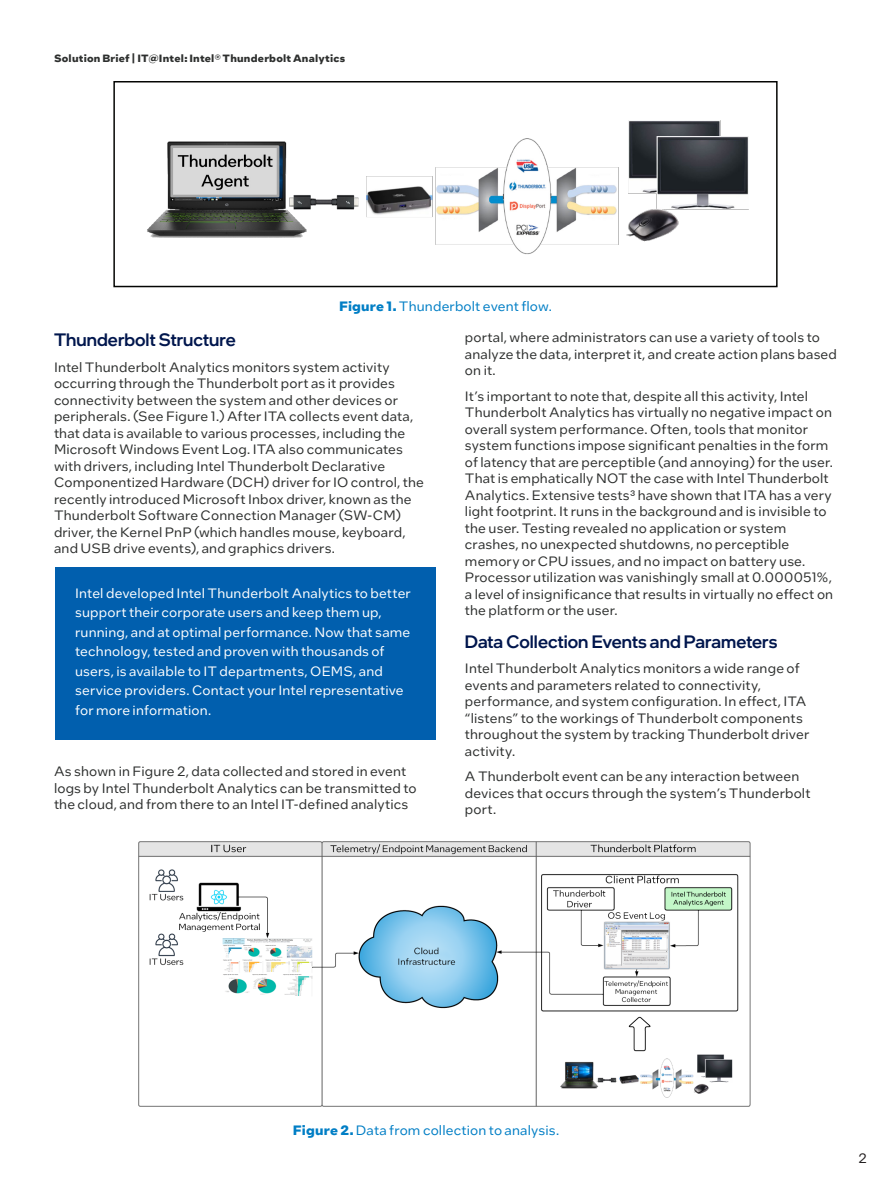
<style>
.page{position:relative;width:891px;height:1188px;background:#fff}
.page>*{position:absolute;margin:0;border:0;box-sizing:border-box;transform-origin:0 0}
.MainCopy___Caption{font:500 18px "Intel One Display";color:#00164d}
.CopyHeaderBlue{font:500 18px "Intel One Display";letter-spacing:.005em;color:#00164d}
.MainCopy___Caption-2{font:13.5px/16.5px "Intel One Text";letter-spacing:.015em;color:#2d2f2e}
.CopyHeaderBlue-2{font:13.5px/19.5px "Intel One Text";letter-spacing:.015em;color:#fff}
.MainCopy___Caption-3{font:13.5px "Intel One Text";letter-spacing:.01em;color:#007ec5}
.t1{font:13.5px "Intel One Text";color:#231f20}
.Document_Header{font:700 10.5px "Intel One Text";letter-spacing:.02em;color:#2d2f2e}
.s1{font-weight:700}
</style>
<div class="page">
<div style="left:55px;top:567px;width:381px;height:172px;background:#015fae"></div>
<img style="left:147px;top:120px;width:602px;height:135px">
<div style="left:113px;top:81px;width:665px;height:206px;border:2px solid #040503"></div>
<img style="left:138px;top:841px;width:613px;height:266px">
<p class="Document_Header" style="left:54px;top:51px;width:293px">Solution Brief | IT@Intel: Intel® Thunderbolt Analytics</p>
<p class="MainCopy___Caption-3" style="left:339px;top:298px;width:214px"><span class="s1">Figure 1.</span> Thunderbolt event flow.</p>
<p class="CopyHeaderBlue" style="left:54px;top:328px;width:183px">Thunderbolt Structure</p>
<p class="MainCopy___Caption-2" style="left:54px;top:358px;width:371px">Intel Thunderbolt Analytics monitors system activity occurring through the Thunderbolt port as it provides connectivity between the system and other devices or peripherals. (See Figure 1.) After ITA collects event data, that data is available to various processes, including the Microsoft Windows Event Log. ITA also communicates with drivers, including Intel Thunderbolt Declarative Componentized Hardware (DCH) driver for IO control, the recently introduced Microsoft Inbox driver, known as the Thunderbolt Software Connection Manager (SW-CM) driver, the Kernel PnP (which handles mouse, keyboard, and USB drive events), and graphics drivers.</p>
<p class="CopyHeaderBlue-2" style="left:75px;top:583px;width:337px">Intel developed Intel Thunderbolt Analytics to better support their corporate users and keep them up, running, and at optimal performance. Now that same technology, tested and proven with thousands of users, is available to IT departments, OEMS, and service providers. Contact your Intel representative for more information.</p>
<p class="MainCopy___Caption-2" style="left:54px;top:763px;width:364px">As shown in Figure 2, data collected and stored in event logs by Intel Thunderbolt Analytics can be transmitted to the cloud, and from there to an Intel IT-defined analytics</p>
<p class="MainCopy___Caption-2" style="left:465px;top:329px;width:374px">portal, where administrators can use a variety of tools to analyze the data, interpret it, and create action plans based on it.</p>
<p class="MainCopy___Caption-2" style="left:465px;top:387px;width:370px">It’s important to note that, despite all this activity, Intel Thunderbolt Analytics has virtually no negative impact on overall system performance. Often, tools that monitor system functions impose significant penalties in the form of latency that are perceptible (and annoying) for the user.<br>That is emphatically NOT the case with Intel Thunderbolt Analytics. Extensive tests3 have shown that ITA has a very light footprint. It runs in the background and is invisible to the user. Testing revealed no application or system crashes, no unexpected shutdowns, no perceptible memory or CPU issues, and no impact on battery use.<br>Processor utilization was vanishingly small at 0.000051%, a level of insignificance that results in virtually no effect on the platform or the user.</p>
<p class="MainCopy___Caption" style="left:465px;top:630px;width:314px">Data Collection Events and Parameters</p>
<p class="MainCopy___Caption-2" style="left:465px;top:660px;width:346px">Intel Thunderbolt Analytics monitors a wide range of events and parameters related to connectivity, performance, and system configuration. In effect, ITA “listens” to the workings of Thunderbolt components throughout the system by tracking Thunderbolt driver activity.</p>
<p class="MainCopy___Caption-2" style="left:465px;top:768px;width:347px">A Thunderbolt event can be any interaction between devices that occurs through the system’s Thunderbolt port.</p>
<p class="MainCopy___Caption-3" style="left:293px;top:1121px;width:268px"><span class="s1">Figure 2.</span> Data from collection to analysis.</p>
<p class="t1" style="left:858px;top:1150px;width:10px">2</p>
</div>
